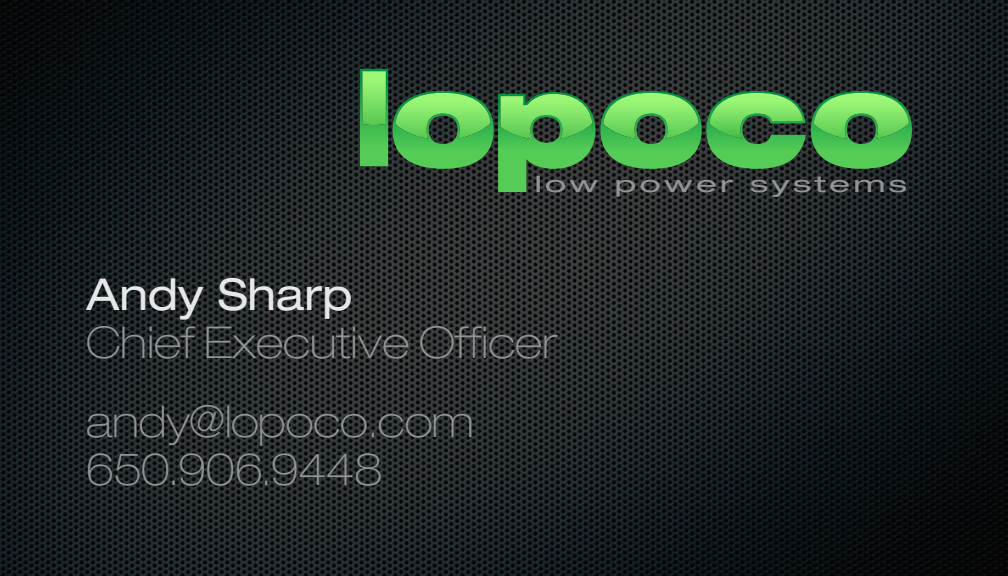
<style>
.page{position:relative;width:1008px;height:576px;background:#fff}
.page>*{position:absolute;margin:0;border:0;box-sizing:border-box;transform-origin:0 0}
.t1{font:100 expanded 44px/78.4px "Helvetica Neue";color:#929497}
.t2{font:100 expanded 44px "Helvetica Neue";letter-spacing:-.02em;color:#929497}
.t3{font:expanded 44px "Helvetica Neue";color:#e6e7e8}
.t4{font:expanded 22.4px "Helvetica Neue";letter-spacing:.095em;color:#929497;scale:1.4 1}
</style>
<div class="page">
<img style="left:0;top:0;width:1008px;height:576px">
<svg style="left:360px;top:69px;width:552px;height:123px;background:#407741"></svg>
<p class="t4" style="left:535px;top:170px;width:268px">low power systems</p>
<p class="t3" style="left:86px;top:268px;width:268px">Andy Sharp</p>
<p class="t1" style="left:86px;top:303px;width:473px">Chief Executive Officer andy@lopoco.com</p>
<p class="t2" style="left:86px;top:443px;width:298px">650.906.9448</p>
</div>
